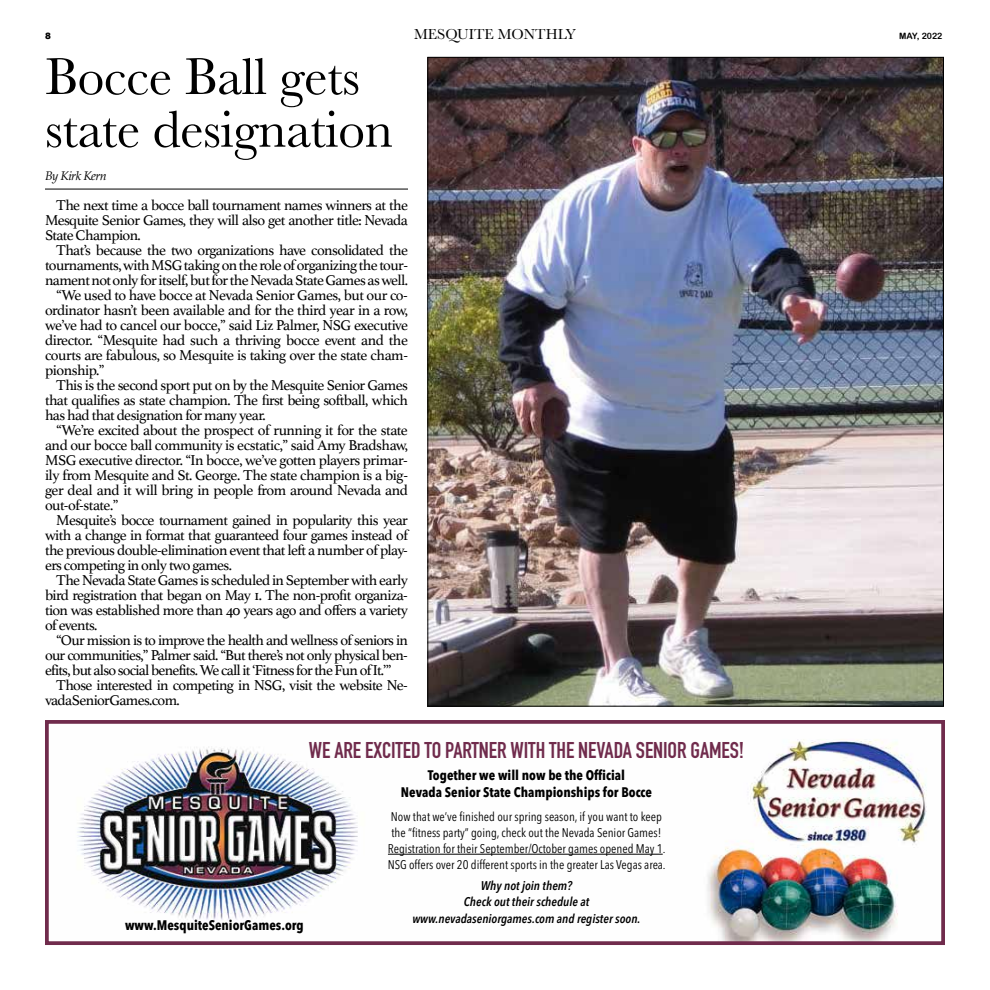
<style>
.page{position:relative;width:990px;height:990px;background:#fff}
.page>*{position:absolute;margin:0;border:0;box-sizing:border-box;transform-origin:0 0}
.t1{font:53.75px/52.6px "Baskerville";letter-spacing:-.01em;color:#000}
.t2{font:700 22.5px "DIN Condensed";letter-spacing:-.005em;color:#702b4c}
.t3{font:15px/15px "Athelas";letter-spacing:-.04em;color:#000;text-align:justify}
.t4{font:15px "Baskerville";color:#000}
.t5{font:700 13.75px/16.5px "Avenir Next Condensed";color:#000;text-align:center}
.t6{font:12.5px/16.2px "Avenir Next Condensed";color:#000;text-align:center}
.t7{font:italic 600 12.5px/16.2px "Avenir Next Condensed";color:#000;text-align:center}
.t8{font:italic 12.5px "Palatino";letter-spacing:-.04em;color:#000}
.t9{font:8.75px "Arial Rounded MT Bold";color:#000}
.t10{font:900 8.75px "Arial";color:#000}
</style>
<div class="page">
<img style="left:77px;top:739px;width:850px;height:201px">
<div style="left:45px;top:720px;width:900px;height:225px;border:4px solid #702b4c"></div>
<hr style="left:388px;top:854px;width:275px;height:1px;background:#000">
<img style="left:430px;top:59px;width:512px;height:645px">
<hr style="left:45px;top:189px;width:363px;height:1px;background:#000">
<p class="t10" style="left:45px;top:29px;width:7px">8</p>
<p class="t4" style="left:414px;top:25px;width:163px">MESQUITE MONTHLY</p>
<p class="t9" style="left:899px;top:31px;width:45px">MAY, 2022</p>
<h1 class="t1" style="left:45px;top:51px;width:350px">Bocce Ball gets state designation</h1>
<p class="t8" style="left:45px;top:165px;width:63px">By Kirk Kern</p>
<p class="t3" style="left:45px;top:197px;width:365px;text-indent:11px">The next time a bocce ball tournament names winners at the Mesquite Senior Games, they will also get another title: Nevada State Champion.</p>
<p class="t3" style="left:56px;top:242px;width:353px">That’s because the two organizations have consolidated the</p>
<p class="t3" style="left:45px;top:257px;width:365px">tournaments, with MSG taking on the role of organizing the tour-</p>
<p class="t3" style="left:45px;top:272px;width:365px">nament not only for itself, but for the Nevada State Games as well.</p>
<p class="t3" style="left:56px;top:287px;width:353px">“We used to have bocce at Nevada Senior Games, but our co-</p>
<p class="t3" style="left:45px;top:302px;width:364px">ordinator hasn’t been available and for the third year in a row,</p>
<p class="t3" style="left:45px;top:317px;width:365px">we’ve had to cancel our bocce,” said Liz Palmer, NSG executive</p>
<p class="t3" style="left:45px;top:332px;width:365px">director. “Mesquite had such a thriving bocce event and the</p>
<p class="t3" style="left:45px;top:347px;width:365px">courts are fabulous, so Mesquite is taking over the state cham-</p>
<p class="t3" style="left:45px;top:362px;width:61px">pionship.”</p>
<p class="t3" style="left:56px;top:377px;width:353px">This is the second sport put on by the Mesquite Senior Games</p>
<p class="t3" style="left:45px;top:392px;width:365px">that qualifies as state champion. The first being softball, which</p>
<p class="t3" style="left:45px;top:407px;width:222px">has had that designation for many year.</p>
<p class="t3" style="left:56px;top:422px;width:353px">“We’re excited about the prospect of running it for the state</p>
<p class="t3" style="left:45px;top:437px;width:365px">and our bocce ball community is ecstatic,” said Amy Bradshaw,</p>
<p class="t3" style="left:45px;top:452px;width:364px">MSG executive director. “In bocce, we’ve gotten players primar-</p>
<p class="t3" style="left:45px;top:467px;width:365px">ily from Mesquite and St. George. The state champion is a big-</p>
<p class="t3" style="left:45px;top:482px;width:365px">ger deal and it will bring in people from around Nevada and</p>
<p class="t3" style="left:45px;top:497px;width:75px">out-of-state.”</p>
<p class="t3" style="left:56px;top:512px;width:353px">Mesquite’s bocce tournament gained in popularity this year</p>
<p class="t3" style="left:45px;top:527px;width:365px">with a change in format that guaranteed four games instead of</p>
<p class="t3" style="left:45px;top:542px;width:364px">the previous double-elimination event that left a number of play-</p>
<p class="t3" style="left:45px;top:557px;width:189px">ers competing in only two games.</p>
<p class="t3" style="left:56px;top:572px;width:353px">The Nevada State Games is scheduled in September with early</p>
<p class="t3" style="left:45px;top:587px;width:365px">bird registration that began on May 1. The non-profit organiza-</p>
<p class="t3" style="left:45px;top:602px;width:365px">tion was established more than 40 years ago and offers a variety</p>
<p class="t3" style="left:45px;top:617px;width:54px">of events.</p>
<p class="t3" style="left:56px;top:632px;width:353px">“Our mission is to improve the health and wellness of seniors in</p>
<p class="t3" style="left:45px;top:647px;width:364px">our communities,” Palmer said. “But there’s not only physical ben-</p>
<p class="t3" style="left:45px;top:662px;width:348px">efits, but also social benefits. We call it ‘Fitness for the Fun of It.’”</p>
<p class="t3" style="left:56px;top:677px;width:353px">Those interested in competing in NSG, visit the website Ne-</p>
<p class="t3" style="left:45px;top:692px;width:136px">vadaSeniorGames.com.</p>
<h2 class="t2" style="left:309px;top:735px;width:437px">WE ARE EXCITED TO PARTNER WITH THE NEVADA SENIOR GAMES!</h2>
<p class="t5" style="left:401px;top:767px;width:253px">Together we will now be the Official<br>Nevada Senior State Championships for Bocce</p>
<p class="t6" style="left:388px;top:808px;width:279px">Now that we’ve finished our spring season, if you want to keep the “fitness party” going, check out the Nevada Senior Games!<br>Registration for their September/October games opened May 1.<br>NSG offers over 20 different sports in the greater Las Vegas area.</p>
<p class="t7" style="left:412px;top:878px;width:230px">Why not join them?<br>Check out their schedule at www.nevadaseniorgames.com and register soon.</p>
<p class="t5" style="left:125px;top:917px;width:180px">www.MesquiteSeniorGames.org</p>
</div>
